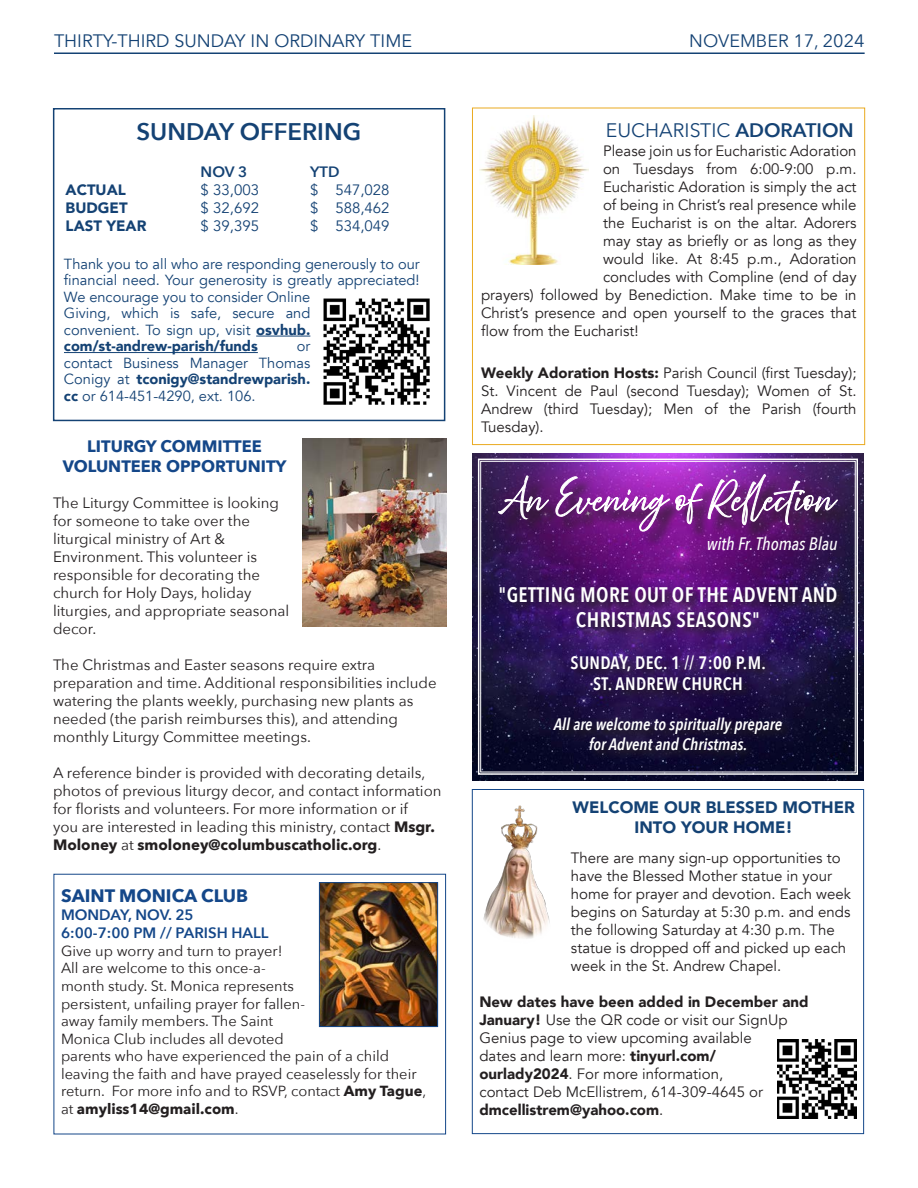
<style>
.page{position:relative;width:918px;height:1188px;background:#fff}
.page>*{position:absolute;margin:0;border:0;box-sizing:border-box;transform-origin:0 0}
.t1{font:600 24px "Avenir Next";color:#144274}
.t2{font:600 21px/25.2px "Avenir Next Condensed";letter-spacing:.02em;color:#fff;text-align:center}
.t3{font:19.5px "Avenir Next";color:#144274}
.t4{font:600 18px "Avenir Next Condensed";letter-spacing:.02em;color:#fff}
.t5{font:18px "Avenir";color:#144274}
.t6{font:italic 500 18px "Avenir Next Condensed";color:#fff}
.t7{font:18px "Avenir Next";color:#144274}
.t8{font:700 18px "Avenir Next";color:#144789}
.t9{font:italic 600 16.5px "Avenir Next Condensed";color:#fff}
.t10{font:700 16.5px "Avenir Next";color:#144789}
.t11{font:900 16.5px/19.8px "Avenir";color:#144274;text-align:center}
.Paragraph{font:15px/18px "Avenir";color:#231f20}
.t12{font:15px/18px "Avenir Next";color:#231f20}
.t13{font:15px "Avenir";color:#144274}
.t14{font:600 15px "Avenir Next";color:#144789}
.t15{font:900 15px "Avenir";color:#144274}
.t16{font:600 15px "Avenir Next";color:#144274}
.t17{font:14.7px/17.5px "Avenir Next";color:#231f20}
.t18{font:14.7px/16.5px "Avenir";color:#144274}
.s1{font-weight:900}
.s2{font-weight:700}
.s3{font-weight:600}
</style>
<div class="page">
<hr style="left:54px;top:52px;width:811px;height:2px;background:#144274">
<img style="left:323px;top:298px;width:107px;height:107px">
<hr style="left:256px;top:336px;width:54px;height:1px;background:#144274">
<hr style="left:64px;top:352px;width:194px;height:1px;background:#144274">
<div style="left:53px;top:108px;width:392px;height:313px;border:2px solid #144274"></div>
<img style="left:480px;top:116px;width:108px;height:149px">
<div style="left:472px;top:108px;width:393px;height:337px;border:1px solid #eaaa20"></div>
<img style="left:321px;top:884px;width:115px;height:141px">
<div style="left:319px;top:882px;width:119px;height:145px;border:1px solid #144789"></div>
<img style="left:303px;top:438px;width:144px;height:188px">
<div style="left:472px;top:789px;width:392px;height:345px;border:1px solid #144789"></div>
<img style="left:777px;top:1039px;width:79px;height:79px">
<img style="left:483px;top:805px;width:67px;height:134px">
<img style="left:472px;top:453px;width:392px;height:328px">
<img style="left:477px;top:458px;width:382px;height:318px">
<div style="left:480px;top:461px;width:376px;height:311px;border:1px solid #fff"></div>
<p class="t5" style="left:54px;top:30px;width:360px">THIRTY-THIRD SUNDAY IN ORDINARY TIME</p>
<p class="t7" style="left:689px;top:25px;width:177px">NOVEMBER 17, 2024</p>
<p class="t1" style="left:136px;top:111px;width:226px">SUNDAY OFFERING</p>
<p class="t16" style="left:201px;top:159px;width:48px">NOV 3</p>
<p class="t16" style="left:310px;top:159px;width:31px">YTD</p>
<p class="t15" style="left:66px;top:177px;width:62px">ACTUAL</p>
<p class="t13" style="left:201px;top:181px;width:60px">$ 33,003</p>
<p class="t13" style="left:310px;top:181px;width:81px">$ 547,028</p>
<p class="t15" style="left:66px;top:195px;width:63px">BUDGET</p>
<p class="t13" style="left:201px;top:199px;width:60px">$ 32,692</p>
<p class="t13" style="left:310px;top:199px;width:81px">$ 588,462</p>
<p class="t15" style="left:66px;top:213px;width:82px">LAST YEAR</p>
<p class="t13" style="left:201px;top:217px;width:60px">$ 39,395</p>
<p class="t13" style="left:310px;top:217px;width:81px">$ 534,049</p>
<p class="t18" style="left:64px;top:256px;width:357px">Thank you to all who are responding generously to our financial need. Your generosity is greatly appreciated!<br>We encourage you to consider Online<br>Giving, which is safe, secure and<br>convenient. To sign up, visit <span class="s1">osvhub. com/st-andrew-parish/funds</span></p>
<p class="t18" style="left:64px;top:338px;width:248px;text-align:justify;text-indent:233px">or contact Business Manager Thomas Conigy at <span class="s1">tconigy@standrewparish. cc</span> or 614-451-4290, ext. 106.</p>
<p class="t10" style="left:87px;top:432px;width:176px">LITURGY COMMITTEE</p>
<p class="t10" style="left:63px;top:452px;width:225px">VOLUNTEER OPPORTUNITY</p>
<p class="t12" style="left:53px;top:493px;width:238px">The Liturgy Committee is looking for someone to take over the liturgical ministry of Art &amp;<br>Environment. This volunteer is responsible for decorating the church for Holy Days, holiday liturgies, and appropriate seasonal decor.</p>
<p class="t12" style="left:53px;top:655px;width:385px">The Christmas and Easter seasons require extra preparation and time. Additional responsibilities include watering the plants weekly, purchasing new plants as needed (the parish reimburses this), and attending monthly Liturgy Committee meetings.</p>
<p class="t12" style="left:53px;top:763px;width:390px">A reference binder is provided with decorating details, photos of previous liturgy decor, and contact information for florists and volunteers. For more information or if<br>you are interested in leading this ministry, contact <span class="s2">Msgr.<br>Moloney</span> at <span class="s2">smoloney@columbuscatholic.org</span>.</p>
<p class="t8" style="left:61px;top:880px;width:189px">SAINT MONICA CLUB</p>
<p class="t14" style="left:61px;top:902px;width:134px">MONDAY, NOV. 25</p>
<p class="t14" style="left:61px;top:920px;width:209px">6:00-7:00 PM // PARISH HALL</p>
<p class="t17" style="left:61px;top:941px;width:367px">Give up worry and turn to prayer!<br>All are welcome to this once-a-<br>month study. St. Monica represents<br>persistent, unfailing prayer for fallen-<br>away family members. The Saint<br>Monica Club includes all devoted<br>parents who have experienced the pain of a child leaving the faith and have prayed ceaselessly for their return. For more info and to RSVP, contact <span class="s2">Amy Tague</span>, at <span class="s2">amyliss14@gmail.com</span>.</p>
<p class="t3" style="left:606px;top:114px;width:249px">EUCHARISTIC <span class="s3">ADORATION</span></p>
<p class="Paragraph" style="left:603px;top:142px;width:255px">Please join us for Eucharistic Adoration</p>
<p class="Paragraph" style="left:603px;top:160px;width:255px">on Tuesdays from 6:00-9:00 p.m.</p>
<p class="Paragraph" style="left:603px;top:178px;width:255px">Eucharistic Adoration is simply the act</p>
<p class="Paragraph" style="left:603px;top:196px;width:255px">of being in Christ’s real presence while</p>
<p class="Paragraph" style="left:603px;top:214px;width:255px">the Eucharist is on the altar. Adorers</p>
<p class="Paragraph" style="left:603px;top:232px;width:255px">may stay as briefly or as long as they</p>
<p class="Paragraph" style="left:603px;top:250px;width:255px">would like. At 8:45 p.m., Adoration</p>
<p class="Paragraph" style="left:603px;top:268px;width:255px">concludes with Compline (end of day</p>
<p class="Paragraph" style="left:481px;top:286px;width:377px">prayers) followed by Benediction. Make time to be in</p>
<p class="Paragraph" style="left:481px;top:304px;width:377px">Christ’s presence and open yourself to the graces that</p>
<p class="Paragraph" style="left:481px;top:322px;width:159px">flow from the Eucharist!</p>
<p class="Paragraph" style="left:481px;top:364px;width:377px;text-align:justify"><span class="s1">Weekly Adoration Hosts:</span> Parish Council (first Tuesday); St. Vincent de Paul (second Tuesday); Women of St.<br>Andrew (third Tuesday); Men of the Parish (fourth Tuesday).</p>
<p class="t6" style="left:707px;top:532px;width:132px">with Fr. Thomas Blau</p>
<p class="t2" style="left:498px;top:582px;width:341px">"GETTING MORE OUT OF THE ADVENT AND<br>CHRISTMAS SEASONS"</p>
<p class="t4" style="left:571px;top:647px;width:197px">SUNDAY, DEC. 1 // 7:00 P.M.</p>
<p class="t4" style="left:593px;top:669px;width:151px">ST. ANDREW CHURCH</p>
<p class="t9" style="left:554px;top:714px;width:230px">All are welcome to spiritually prepare</p>
<p class="t9" style="left:589px;top:734px;width:160px">for Advent and Christmas.</p>
<p class="t11" style="left:573px;top:797px;width:284px">WELCOME OUR BLESSED MOTHER<br>INTO YOUR HOME!</p>
<p class="Paragraph" style="left:571px;top:849px;width:282px">There are many sign-up opportunities to have the Blessed Mother statue in your home for prayer and devotion. Each week begins on Saturday at 5:30 p.m. and ends the following Saturday at 4:30 p.m. The statue is dropped off and picked up each week in the St. Andrew Chapel.</p>
<p class="Paragraph" style="left:479px;top:993px;width:331px"><span class="s1">New dates have been added in December and January!</span> Use the QR code or visit our SignUp Genius page to view upcoming available<br>dates and learn more: <span class="s1">tinyurl.com/ ourlady2024</span>. For more information,<br>contact Deb McEllistrem, 614-309-4645 or <span class="s1">dmcellistrem@yahoo.com</span>.</p>
</div>
